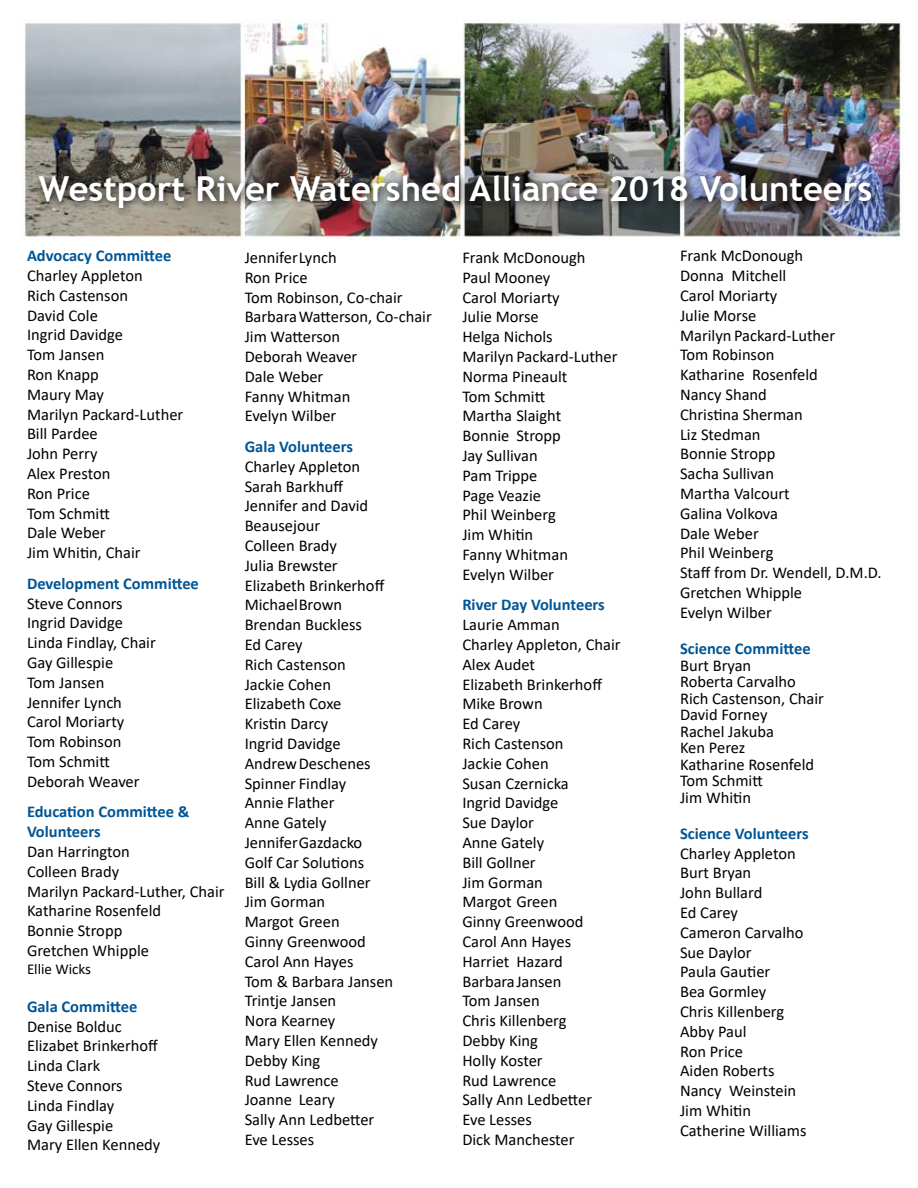
<style>
.page{position:relative;width:918px;height:1188px;background:#fff}
.page>*{position:absolute;margin:0;border:0;box-sizing:border-box;transform-origin:0 0}
.t1{font:700 34.5px "Trebuchet MS";color:#fff}
.t2{font:16.5px/19.8px "Calibri";color:#000}
.t3{font:700 16.5px/19.8px "Calibri";color:#005595}
.t4{font:15px "Calibri";color:#000}
</style>
<div class="page">
<img style="left:22px;top:20px;width:881px;height:217px">
<div style="left:32px;top:169px;width:886px;height:88px;background:#000;opacity:.75"></div>
<h1 class="t1" style="left:39px;top:167px;width:835px">Westport River Watershed Alliance 2018 Volunteers</h1>
<p class="t3" style="left:27px;top:246px;width:146px">Advocacy Committee</p>
<p class="t2" style="left:27px;top:265px;width:158px">Charley Appleton<br>Rich Castenson<br>David Cole<br>Ingrid Davidge<br>Tom Jansen<br>Ron Knapp<br>Maury May<br>Marilyn Packard-Luther<br>Bill Pardee<br>John Perry<br>Alex Preston<br>Ron Price<br>Tom Schmitt<br>Dale Weber<br>Jim Whitin, Chair</p>
<p class="t3" style="left:27px;top:573px;width:173px">Development Committee</p>
<p class="t2" style="left:27px;top:593px;width:130px">Steve Connors<br>Ingrid Davidge<br>Linda Findlay, Chair<br>Gay Gillespie<br>Tom Jansen<br>Jennifer Lynch<br>Carol Moriarty<br>Tom Robinson<br>Tom Schmitt<br>Deborah Weaver</p>
<p class="t3" style="left:27px;top:802px;width:164px">Education Committee &amp;<br>Volunteers</p>
<p class="t2" style="left:27px;top:841px;width:199px">Dan Harrington<br>Colleen Brady<br>Marilyn Packard-Luther, Chair<br>Katharine Rosenfeld<br>Bonnie Stropp<br>Gretchen Whipple</p>
<p class="t4" style="left:27px;top:959px;width:66px">Ellie Wicks</p>
<p class="t3" style="left:27px;top:996px;width:112px">Gala Committee</p>
<p class="t2" style="left:27px;top:1016px;width:135px">Denise Bolduc<br>Elizabet Brinkerhoff<br>Linda Clark<br>Steve Connors<br>Linda Findlay<br>Gay Gillespie<br>Mary Ellen Kennedy</p>
<p class="t2" style="left:245px;top:247px;width:189px">JenniferLynch<br>Ron Price<br>Tom Robinson, Co-chair<br>BarbaraWatterson, Co-chair<br>Jim Watterson<br>Deborah Weaver<br>Dale Weber<br>Fanny Whitman<br>Evelyn Wilber</p>
<p class="t3" style="left:245px;top:437px;width:110px">Gala Volunteers</p>
<p class="t2" style="left:245px;top:456px;width:150px">Charley Appleton<br>Sarah Barkhuff<br>Jennifer and David<br>Beausejour<br>Colleen Brady<br>Julia Brewster<br>Elizabeth Brinkerhoff<br>MichaelBrown<br>Brendan Buckless<br>Ed Carey<br>Rich Castenson<br>Jackie Cohen<br>Elizabeth Coxe<br>Kristin Darcy<br>Ingrid Davidge<br>AndrewDeschenes<br>Spinner Findlay<br>Annie Flather<br>Anne Gately<br>JenniferGazdacko<br>Golf Car Solutions<br>Bill &amp; Lydia Gollner<br>Jim Gorman<br>Margot Green<br>Ginny Greenwood<br>Carol Ann Hayes<br>Tom &amp; Barbara Jansen<br>Trintje Jansen<br>Nora Kearney<br>Mary Ellen Kennedy<br>Debby King<br>Rud Lawrence<br>Joanne Leary<br>Sally Ann Ledbetter<br>Eve Lesses</p>
<p class="t2" style="left:462px;top:247px;width:157px">Frank McDonough<br>Paul Mooney<br>Carol Moriarty<br>Julie Morse<br>Helga Nichols<br>Marilyn Packard-Luther<br>Norma Pineault<br>Tom Schmitt<br>Martha Slaight<br>Bonnie Stropp<br>Jay Sullivan<br>Pam Trippe<br>Page Veazie<br>Phil Weinberg<br>Jim Whitin<br>Fanny Whitman<br>Evelyn Wilber</p>
<p class="t3" style="left:462px;top:595px;width:144px">River Day Volunteers</p>
<p class="t2" style="left:462px;top:615px;width:160px">Laurie Amman<br>Charley Appleton, Chair<br>Alex Audet<br>Elizabeth Brinkerhoff<br>Mike Brown<br>Ed Carey<br>Rich Castenson<br>Jackie Cohen<br>Susan Czernicka<br>Ingrid Davidge<br>Sue Daylor<br>Anne Gately<br>Bill Gollner<br>Jim Gorman<br>Margot Green<br>Ginny Greenwood<br>Carol Ann Hayes<br>Harriet Hazard<br>BarbaraJansen<br>Tom Jansen<br>Chris Killenberg<br>Debby King<br>Holly Koster<br>Rud Lawrence<br>Sally Ann Ledbetter<br>Eve Lesses<br>Dick Manchester</p>
<p class="t2" style="left:680px;top:246px;width:203px">Frank McDonough<br>Donna Mitchell<br>Carol Moriarty<br>Julie Morse<br>Marilyn Packard-Luther<br>Tom Robinson<br>Katharine Rosenfeld<br>Nancy Shand<br>Christina Sherman<br>Liz Stedman<br>Bonnie Stropp<br>Sacha Sullivan<br>Martha Valcourt<br>Galina Volkova<br>Dale Weber<br>Phil Weinberg<br>Staff from Dr. Wendell, D.M.D.<br>Gretchen Whipple<br>Evelyn Wilber</p>
<p class="t3" style="left:680px;top:638px;width:132px">Science Committee</p>
<p class="t2" style="left:680px;top:656px;width:145px;line-height:16.5px">Burt Bryan<br>Roberta Carvalho<br>Rich Castenson, Chair<br>David Forney<br>Rachel Jakuba<br>Ken Perez<br>Katharine Rosenfeld<br>Tom Schmitt<br>Jim Whitin</p>
<p class="t3" style="left:680px;top:823px;width:130px">Science Volunteers</p>
<p class="t2" style="left:680px;top:843px;width:128px">Charley Appleton<br>Burt Bryan<br>John Bullard<br>Ed Carey<br>Cameron Carvalho<br>Sue Daylor<br>Paula Gautier<br>Bea Gormley<br>Chris Killenberg<br>Abby Paul<br>Ron Price<br>Aiden Roberts<br>Nancy Weinstein<br>Jim Whitin<br>Catherine Williams</p>
</div>
